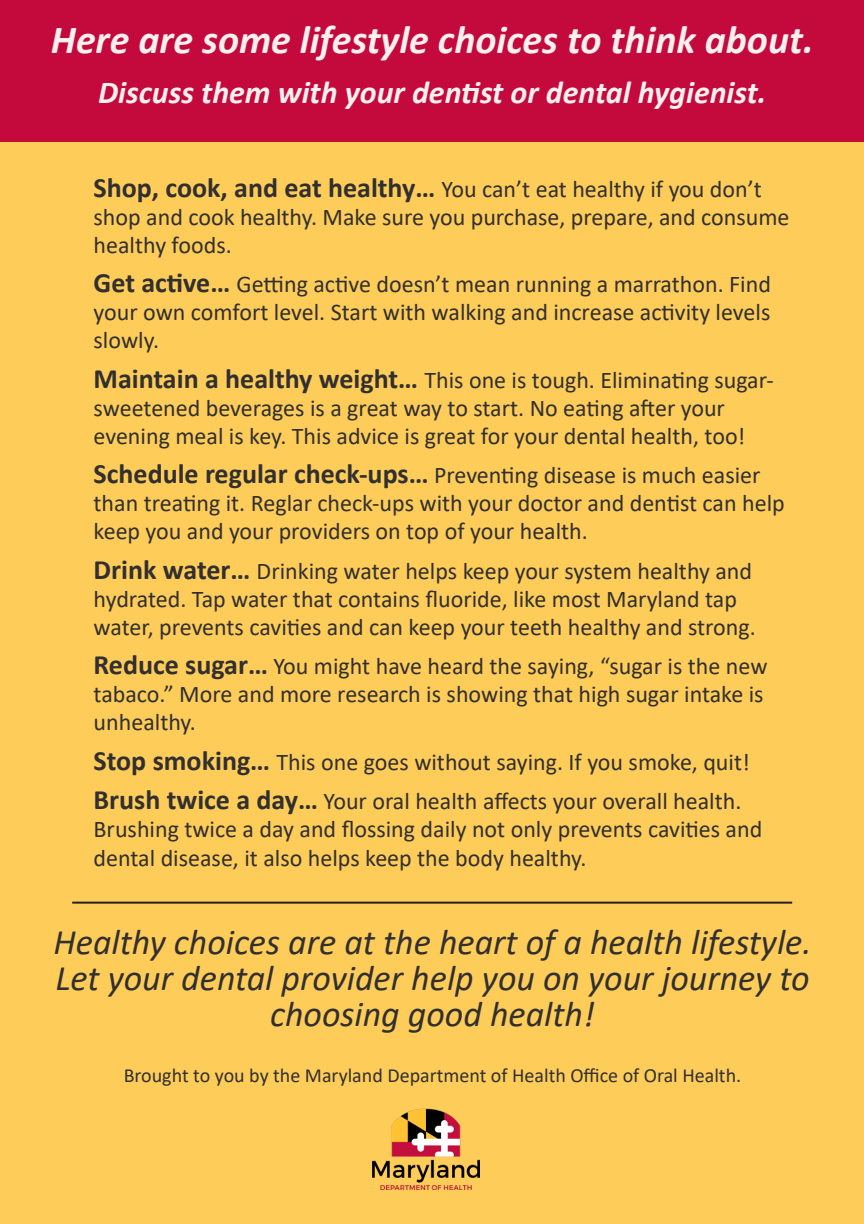
<style>
.page{position:relative;width:864px;height:1224px;background:#fff}
.page>*{position:absolute;margin:0;border:0;box-sizing:border-box;transform-origin:0 0}
.t1{font:italic 700 40px "Calibri";color:#faf0ef}
.t2{font:italic 36px/36px "Calibri";color:#312f30;text-align:center}
.t3{font:italic 700 32px "Calibri";color:#faf0ef}
.t4{font:24px/28px "Calibri";color:#312f30}
.t5{font:20px "Calibri";color:#312f30}
.s1{font-weight:700;font-size:28px}
</style>
<div class="page">
<div style="left:0;top:130px;width:864px;height:1094px;background:#fecc58"></div>
<div style="left:0;top:0;width:864px;height:142px;background:#c40a3c"></div>
<img style="left:373px;top:1108px;width:107px;height:82px">
<hr style="left:72px;top:902px;width:720px;height:2px;background:#231f20">
<p class="t1" style="left:51px;top:12px;width:764px">Here are some lifestyle choices to think about.</p>
<p class="t3" style="left:98px;top:70px;width:670px">Discuss them with your dentist or dental hygienist.</p>
<p class="t4" style="left:94px;top:174px;width:697px"><span class="s1">Shop, cook, and eat healthy…</span> You can’t eat healthy if you don’t shop and cook healthy. Make sure you purchase, prepare, and consume healthy foods.</p>
<p class="t4" style="left:94px;top:270px;width:679px;text-align:justify"><span class="s1">Get active…</span> Getting active doesn’t mean running a marrathon. Find your own comfort level. Start with walking and increase activity levels slowly.</p>
<p class="t4" style="left:94px;top:365px;width:682px"><span class="s1">Maintain a healthy weight…</span> This one is tough. Eliminating sugar&shy;sweetened beverages is a great way to start. No eating after your evening meal is key. This advice is great for your dental health, too!</p>
<p class="t4" style="left:94px;top:461px;width:693px"><span class="s1">Schedule regular check-ups…</span> Preventing disease is much easier than treating it. Reglar check-ups with your doctor and dentist can help keep you and your providers on top of your health.</p>
<p class="t4" style="left:94px;top:556px;width:664px"><span class="s1">Drink water…</span> Drinking water helps keep your system healthy and hydrated. Tap water that contains fluoride, like most Maryland tap water, prevents cavities and can keep your teeth healthy and strong.</p>
<p class="t4" style="left:94px;top:652px;width:675px"><span class="s1">Reduce sugar…</span> You might have heard the saying, “sugar is the new tabaco.” More and more research is showing that high sugar intake is unhealthy.</p>
<p class="t4" style="left:94px;top:747px;width:658px"><span class="s1">Stop smoking…</span> This one goes without saying. If you smoke, quit!</p>
<p class="t4" style="left:94px;top:786px;width:670px"><span class="s1">Brush twice a day…</span> Your oral health affects your overall health.<br>Brushing twice a day and flossing daily not only prevents cavities and dental disease, it also helps keep the body healthy.</p>
<p class="t2" style="left:53px;top:923px;width:760px">Healthy choices are at the heart of a health lifestyle.</p>
<p class="t2" style="left:55px;top:959px;width:756px">Let your dental provider help you on your journey to choosing good health!</p>
<p class="t5" style="left:124px;top:1061px;width:619px">Brought to you by the Maryland Department of Health Office of Oral Health.</p>
</div>
